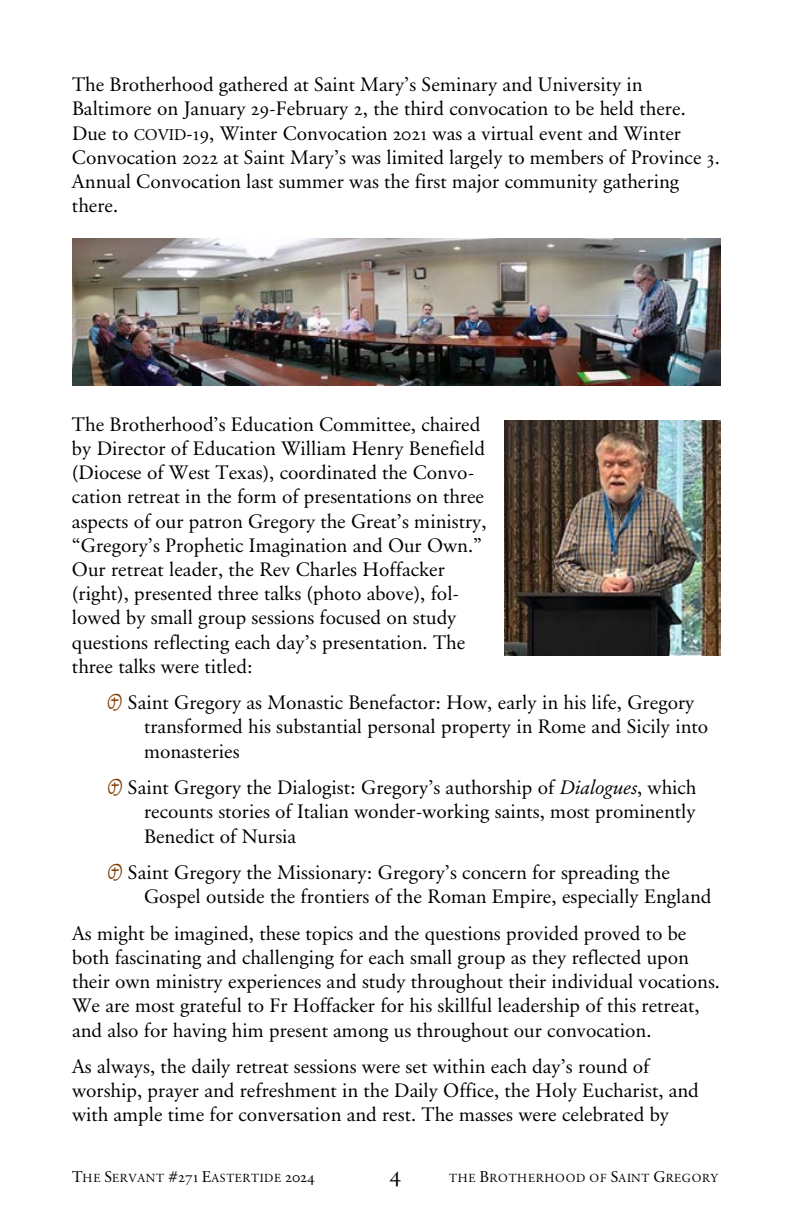
<style>
.page{position:relative;width:792px;height:1224px;background:#fff}
.page>*{position:absolute;margin:0;border:0;box-sizing:border-box;transform-origin:0 0}
.t1{font:24px "Old Sabine";color:#000}
.t2{font:20px/24.2px "Old Sabine";color:#000}
.t3{font:12px "Old Sabine";letter-spacing:.055em;color:#000}
.s1{font-size:16px}
.s2{font-family:"BSG Bats";color:#803d03}
.s3{font-style:italic}
</style>
<div class="page">
<img style="left:72px;top:238px;width:648px;height:147px">
<img style="left:504px;top:420px;width:216px;height:235px">
<p class="t2" style="left:72px;top:72px;width:649px">The Brotherhood gathered at Saint Mary’s Seminary and University in Baltimore on January 29-February 2, the third convocation to be held there.<br>Due to <span class="s1">COVID</span>-19, Winter Convocation 2021 was a virtual event and Winter Convocation 2022 at Saint Mary’s was limited largely to members of Province 3.<br>Annual Convocation last summer was the first major community gathering there.</p>
<p class="t2" style="left:72px;top:411px;width:416px">The Brotherhood’s Education Committee, chaired by Director of Education William Henry Benefield (Diocese of West Texas), coordinated the Convo&shy;cation retreat in the form of presentations on three aspects of our patron Gregory the Great’s ministry, “Gregory’s Prophetic Imagination and Our Own.” Our retreat leader, the Rev Charles Hoffacker (right), presented three talks (photo above), fol&shy;lowed by small group sessions focused on study questions reflecting each day’s presentation. The three talks were titled:</p>
<p class="t2" style="left:144px;top:690px;width:566px;text-indent:-36px"><span class="s2">@</span> Saint Gregory as Monastic Benefactor: How, early in his life, Gregory transformed his substantial personal property in Rome and Sicily into monasteries</p>
<p class="t2" style="left:144px;top:775px;width:554px;text-align:justify;text-indent:-36px"><span class="s2">@</span> Saint Gregory the Dialogist: Gregory’s authorship of <span class="s3">Dialogues</span>, which recounts stories of Italian wonder-working saints, most prominently Benedict of Nursia</p>
<p class="t2" style="left:144px;top:860px;width:569px;text-indent:-36px"><span class="s2">@</span> Saint Gregory the Missionary: Gregory’s concern for spreading the<br>Gospel outside the frontiers of the Roman Empire, especially England</p>
<p class="t2" style="left:72px;top:920px;width:650px">As might be imagined, these topics and the questions provided proved to be both fascinating and challenging for each small group as they reflected upon their own ministry experiences and study throughout their individual vocations.<br>We are most grateful to Fr Hoffacker for his skillful leadership of this retreat, and also for having him present among us throughout our convocation.</p>
<p class="t2" style="left:72px;top:1054px;width:628px">As always, the daily retreat sessions were set within each day’s round of worship, prayer and refreshment in the Daily Office, the Holy Eucharist, and with ample time for conversation and rest. The masses were celebrated by</p>
<p class="t3" style="left:72px;top:1170px;width:244px"><span class="s1">T</span>HE <span class="s1">S</span>ERVANT <span class="s1">#271 E</span>ASTERTIDE <span class="s1">2024</span></p>
<p class="t1" style="left:390px;top:1159px;width:13px">4</p>
<p class="t3" style="left:449px;top:1170px;width:270px">THE <span class="s1">B</span>ROTHERHOOD OF <span class="s1">S</span>AINT <span class="s1">G</span>REGORY</p>
</div>
